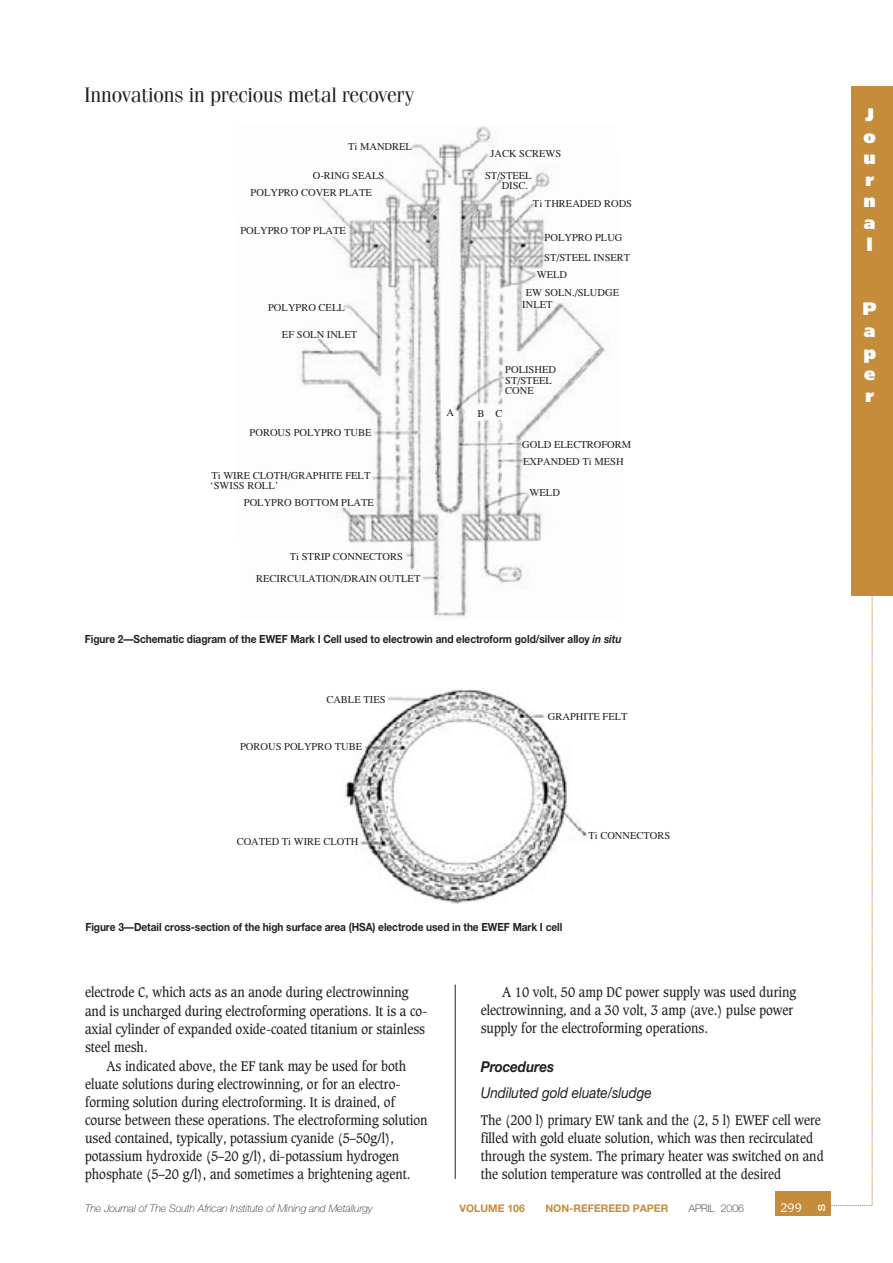
<style>
.page{position:relative;width:893px;height:1263px;background:#fff}
.page>*{position:absolute;margin:0;border:0;box-sizing:border-box;transform-origin:0 0}
.t1{font:21px "Cg Fenice";letter-spacing:-.005em;color:#231f20}
.t2{font:900 18px/21.6px "Frutiger";color:#fff;text-align:justify}
.t3{font:italic 15px "Helvetica Neue";letter-spacing:-.005em;color:#231f20;scale:.9 1}
.t4{font:italic 700 15px "Helvetica Neue";letter-spacing:-.005em;color:#231f20;scale:.9 1}
.t5{font:15px "Courier";color:#fff}
.t6{font:13.5px/18.1px "Caxton";color:#231f20;scale:.9 1}
.t7{font:12px "Caxton";color:#fff}
.t8{font:700 11.25px "Helvetica Neue";letter-spacing:-.005em;color:#231f20;scale:.9 1}
.t9{font:10.5px/10.5px "Times";color:#231f20}
.t10{font:italic 100 10.5px "Helvetica Neue";color:#231f20}
.t11{font:700 10.5px "Helvetica Neue";color:#c58c3b}
.t12{font:100 10.5px "Helvetica Neue";color:#231f20}
.s1{font-style:italic}
</style>
<div class="page">
<div style="left:851px;top:86px;width:41px;height:509px;background:#c58c3b"></div>
<div style="left:775px;top:1191px;width:55px;height:24px;background:#c58c3b"></div>
<svg style="left:830px;top:595px;width:42px;height:611px"></svg>
<hr style="left:455px;top:985px;width:1px;height:194px;background:#231f20">
<img style="left:301px;top:126px;width:304px;height:491px">
<img style="left:345px;top:688px;width:242px;height:216px">
<h1 class="t1" style="left:84px;top:87px;width:332px">Innovations in precious metal recovery</h1>
<p class="t9" style="left:348px;top:142px;width:65px">Ti MANDREL</p>
<p class="t9" style="left:313px;top:171px;width:73px">O-RING SEALS</p>
<p class="t9" style="left:250px;top:188px;width:123px">POLYPRO COVER PLATE</p>
<p class="t9" style="left:240px;top:227px;width:107px">POLYPRO TOP PLATE</p>
<p class="t9" style="left:268px;top:303px;width:78px">POLYPRO CELL</p>
<p class="t9" style="left:282px;top:330px;width:77px">EF SOLN INLET</p>
<p class="t9" style="left:249px;top:428px;width:123px">POROUS POLYPRO TUBE</p>
<p class="t9" style="left:210px;top:471px;width:162px">Ti WIRE CLOTH/GRAPHITE FELT ‘SWISS ROLL’</p>
<p class="t9" style="left:244px;top:498px;width:132px">POLYPRO BOTTOM PLATE</p>
<p class="t9" style="left:256px;top:546px;width:166px;line-height:22.5px;text-indent:34px">Ti STRIP CONNECTORS<br>RECIRCULATION/DRAIN OUTLET</p>
<p class="t9" style="left:490px;top:149px;width:72px">JACK SCREWS</p>
<p class="t9" style="left:501px;top:171px;width:32px;text-indent:-17px">ST/STEEL<br>DISC.</p>
<p class="t9" style="left:533px;top:199px;width:101px">Ti THREADED RODS</p>
<p class="t9" style="left:544px;top:229px;width:88px;line-height:19.6px">POLYPRO PLUG<br>ST/STEEL INSERT</p>
<p class="t9" style="left:536px;top:270px;width:32px">WELD</p>
<p class="t9" style="left:522px;top:300px;width:32px">INLET</p>
<p class="t9" style="left:525px;top:288px;width:95px">EW SOLN./SLUDGE</p>
<p class="t9" style="left:505px;top:365px;width:52px">POLISHED<br>ST/STEEL<br>CONE</p>
<p class="t9" style="left:446px;top:408px;width:9px">A</p>
<p class="t9" style="left:477px;top:409px;width:26px">B C</p>
<p class="t9" style="left:522px;top:436px;width:110px;line-height:17.7px">GOLD ELECTROFORM<br>EXPANDED Ti MESH</p>
<p class="t9" style="left:529px;top:488px;width:32px">WELD</p>
<p class="t8" style="left:85px;top:635px;width:598px">Figure 2—Schematic diagram of the EWEF Mark I Cell used to electrowin and electroform gold/silver alloy <span class="s1">in situ</span></p>
<p class="t9" style="left:326px;top:695px;width:61px">CABLE TIES</p>
<p class="t9" style="left:240px;top:742px;width:123px">POROUS POLYPRO TUBE</p>
<p class="t9" style="left:237px;top:838px;width:123px">COATED Ti WIRE CLOTH</p>
<p class="t9" style="left:548px;top:712px;width:81px">GRAPHITE FELT</p>
<p class="t9" style="left:588px;top:831px;width:83px">Ti CONNECTORS</p>
<p class="t8" style="left:85px;top:923px;width:531px">Figure 3—Detail cross-section of the high surface area (HSA) electrode used in the EWEF Mark I cell</p>
<p class="t6" style="left:85px;top:984px;width:361px">electrode C, which acts as an anode during electrowinning</p>
<p class="t6" style="left:85px;top:1003px;width:382px">and is uncharged during electroforming operations. It is a co-</p>
<p class="t6" style="left:85px;top:1021px;width:379px">axial cylinder of expanded oxide-coated titanium or stainless</p>
<p class="t6" style="left:85px;top:1040px;width:71px">steel mesh.</p>
<p class="t6" style="left:106px;top:1058px;width:335px">As indicated above, the EF tank may be used for both</p>
<p class="t6" style="left:85px;top:1076px;width:352px">eluate solutions during electrowinning, or for an electro-</p>
<p class="t6" style="left:85px;top:1094px;width:346px">forming solution during electroforming. It is drained, of</p>
<p class="t6" style="left:85px;top:1112px;width:382px">course between these operations. The electroforming solution</p>
<p class="t6" style="left:85px;top:1130px;width:345px">used contained, typically, potassium cyanide (5–50g/l),</p>
<p class="t6" style="left:85px;top:1148px;width:350px">potassium hydroxide (5–20 g/l), di-potassium hydrogen</p>
<p class="t6" style="left:85px;top:1167px;width:363px">phosphate (5–20 g/l), and sometimes a brightening agent.</p>
<p class="t6" style="left:480px;top:984px;width:352px;text-indent:21px">A 10 volt, 50 amp DC power supply was used during electrowinning, and a 30 volt, 3 amp (ave.) pulse power supply for the electroforming operations.</p>
<p class="t4" style="left:480px;top:1061px;width:83px">Procedures</p>
<p class="t3" style="left:480px;top:1087px;width:191px">Undiluted gold eluate/sludge</p>
<p class="t6" style="left:480px;top:1112px;width:382px">The (200 l) primary EW tank and the (2, 5 l) EWEF cell were filled with gold eluate solution, which was then recirculated through the system. The primary heater was switched on and the solution temperature was controlled at the desired</p>
<p class="t10" style="left:85px;top:1204px;width:289px">The Journal of The South African Institute of Mining and Metallurgy</p>
<p class="t11" style="left:459px;top:1204px;width:67px">VOLUME 106</p>
<p class="t11" style="left:545px;top:1204px;width:124px">NON-REFEREED PAPER</p>
<p class="t12" style="left:688px;top:1204px;width:57px">APRIL 2006</p>
<p class="t7" style="left:780px;top:1202px;width:23px">299</p>
<p class="t5" style="left:813px;top:1212px;width:10px;rotate:-90deg">s</p>
<h2 class="t2" style="left:863px;top:105px;width:14px">J o u r n a l</h2>
<h2 class="t2" style="left:862px;top:300px;width:16px">P a p e r</h2>
</div>
